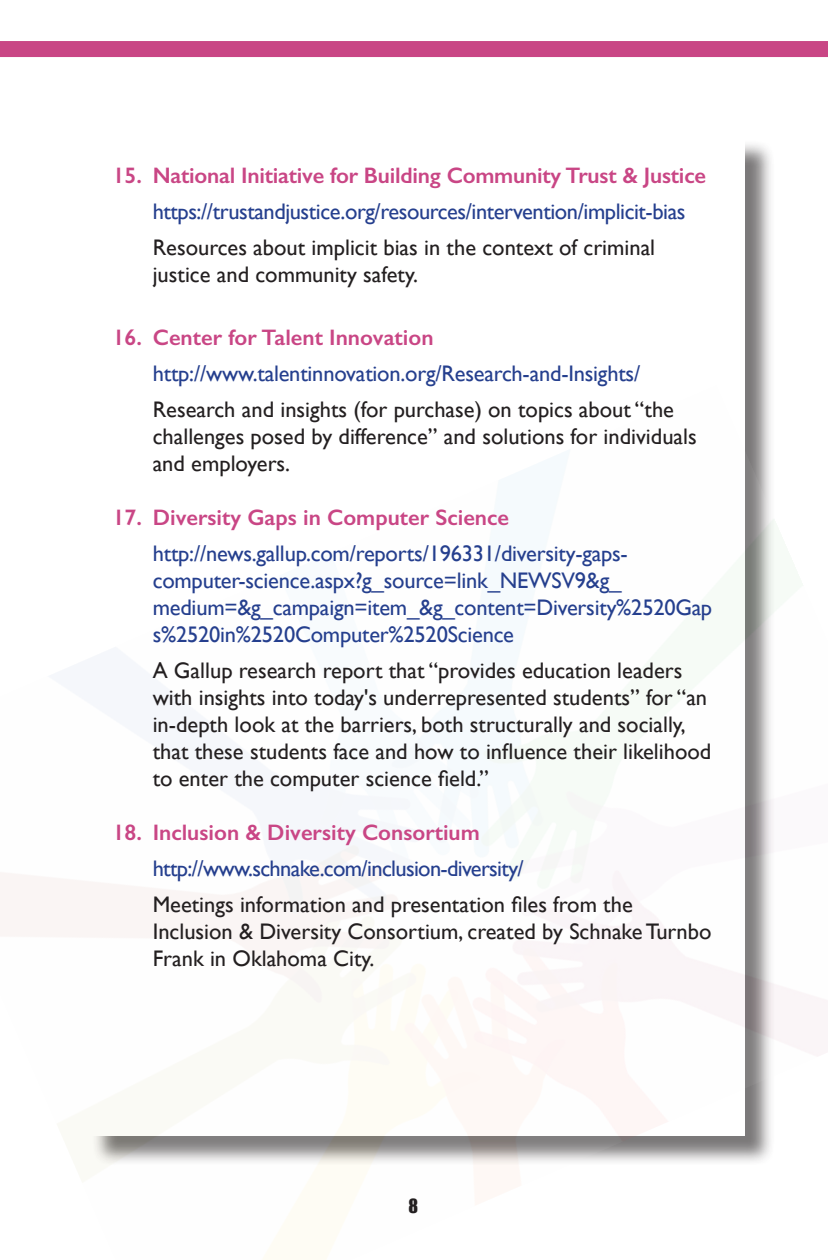
<style>
.page{position:relative;width:828px;height:1260px;background:#fff}
.page>*{position:absolute;margin:0;border:0;box-sizing:border-box;transform-origin:0 0}
.Plain_Text_2{font:22.4px/27px "Gill Sans";color:#231f20}
.Web_address{font:22.4px/27px "Gill Sans";letter-spacing:-.01em;color:#253f8e}
.Web_title_with_bulle{font:600 22.4px "Gill Sans";color:#c94685}
.Web_address-2{font:22.4px "Gill Sans";letter-spacing:-.03em;color:#253f8e}
.t1{font:18px "Impact";color:#231f20}
</style>
<div class="page">
<div style="left:0;top:41px;width:828px;height:16px;background:#c94685"></div>
<img style="left:0;top:385px;width:828px;height:875px">
<p class="Web_title_with_bulle" style="left:113px;top:162px;width:595px">15. National Initiative for Building Community Trust &amp; Justice</p>
<p class="Web_address" style="left:153px;top:198px;width:534px">https://trustandjustice.org/resources/intervention/implicit-bias</p>
<p class="Plain_Text_2" style="left:153px;top:234px;width:504px">Resources about implicit bias in the context of criminal justice and community safety.</p>
<p class="Web_title_with_bulle" style="left:113px;top:324px;width:322px">16. Center for Talent Innovation</p>
<p class="Web_address" style="left:153px;top:360px;width:489px">http://www.talentinnovation.org/Research-and-Insights/</p>
<p class="Plain_Text_2" style="left:153px;top:396px;width:546px">Research and insights (for purchase) on topics about “the challenges posed by difference” and solutions for individuals and employers.</p>
<p class="Web_title_with_bulle" style="left:113px;top:504px;width:398px">17. Diversity Gaps in Computer Science</p>
<p class="Web_address" style="left:153px;top:540px;width:561px">http://news.gallup.com/reports/196331/diversity-gaps&shy;computer-science.aspx?g_source=link_NEWSV9&amp;g_ medium=&amp;g_campaign=item_&amp;g_content=Diversity%2520Gap s%2520in%2520Computer%2520Science</p>
<p class="Plain_Text_2" style="left:153px;top:657px;width:560px">A Gallup research report that “provides education leaders with insights into today's underrepresented students” for “an in-depth look at the barriers, both structurally and socially, that these students face and how to influence their likelihood to enter the computer science field.”</p>
<p class="Web_title_with_bulle" style="left:113px;top:819px;width:369px">18. Inclusion &amp; Diversity Consortium</p>
<p class="Web_address-2" style="left:153px;top:855px;width:373px">http://www.schnake.com/inclusion-diversity/</p>
<p class="Plain_Text_2" style="left:153px;top:891px;width:560px">Meetings information and presentation files from the<br>Inclusion &amp; Diversity Consortium, created by Schnake Turnbo<br>Frank in Oklahoma City.</p>
<p class="t1" style="left:408px;top:1195px;width:11px">8</p>
</div>
